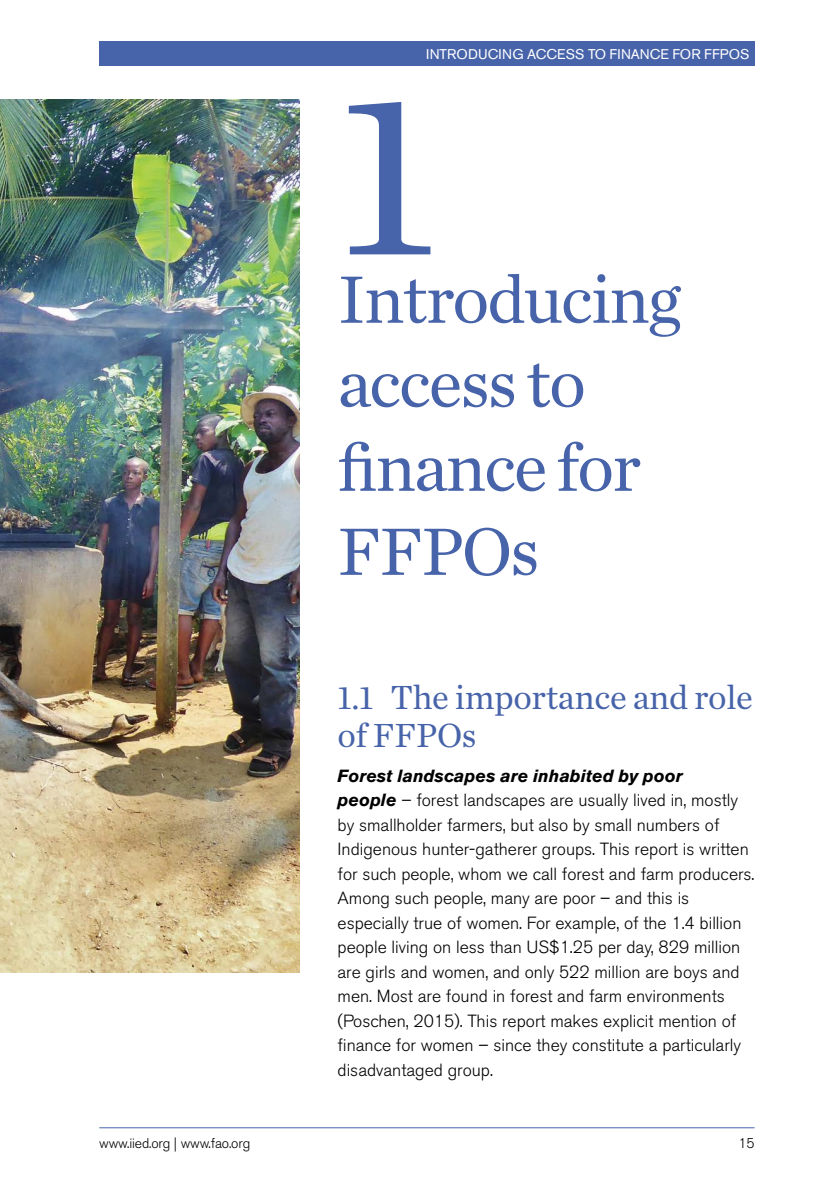
<style>
.page{position:relative;width:829px;height:1191px;background:#fff}
.page>*{position:absolute;margin:0;border:0;box-sizing:border-box;transform-origin:0 0}
.t1{font:245px "Chronicle Text G1";color:#4763a9}
.t2{font:70px/84px "Chronicle Text G1";letter-spacing:-.03em;color:#4763a9}
.t3{font:35px/38.5px "Chronicle Text G1";letter-spacing:-.01em;color:#4763a9}
.t4{font:300 17.5px/24.5px "Akzidenz Grotesk BE";color:#000}
.t5{font:14px "Akzidenz Grotesk BE";letter-spacing:.01em;color:#fff}
.t6{font:300 14px "Akzidenz Grotesk BE";letter-spacing:-.01em;color:#000}
.s1{font-weight:700;font-style:italic}
</style>
<div class="page">
<hr style="left:99px;top:1127px;width:655px;height:1px;background:#4763a9">
<div style="left:99px;top:41px;width:655px;height:25px;background:#4763a9"></div>
<img style="left:0;top:99px;width:299px;height:873px">
<p class="t5" style="left:426px;top:46px;width:325px">INTRODUCI NG ACCESS TO FINANCE FOR FFPOS</p>
<h1 class="t1" style="left:337px;top:-13px;width:101px">1</h1>
<h2 class="t2" style="left:337px;top:253px;width:345px">Introducing access to finance for<br>FFPOs</h2>
<h3 class="t3" style="left:337px;top:676px;width:417px">1.1 The importance and role of FFPOs</h3>
<p class="t4" style="left:337px;top:763px;width:418px"><span class="s1">Forest landscapes are inhabited by poor<br>people</span> – forest landscapes are usually lived in, mostly by smallholder farmers, but also by small numbers of Indigenous hunter-gatherer groups. This report is written for such people, whom we call forest and farm producers.<br>Among such people, many are poor – and this is especially true of women. For example, of the 1.4 billion people living on less than US$1.25 per day, 829 million are girls and women, and only 522 million are boys and men. Most are found in forest and farm environments (Poschen, 2015). This report makes explicit mention of finance for women – since they constitute a particularly disadvantaged group.</p>
<p class="t6" style="left:99px;top:1135px;width:152px">www.iied.org | www.fao.org</p>
<p class="t6" style="left:738px;top:1135px;width:18px">15</p>
</div>
